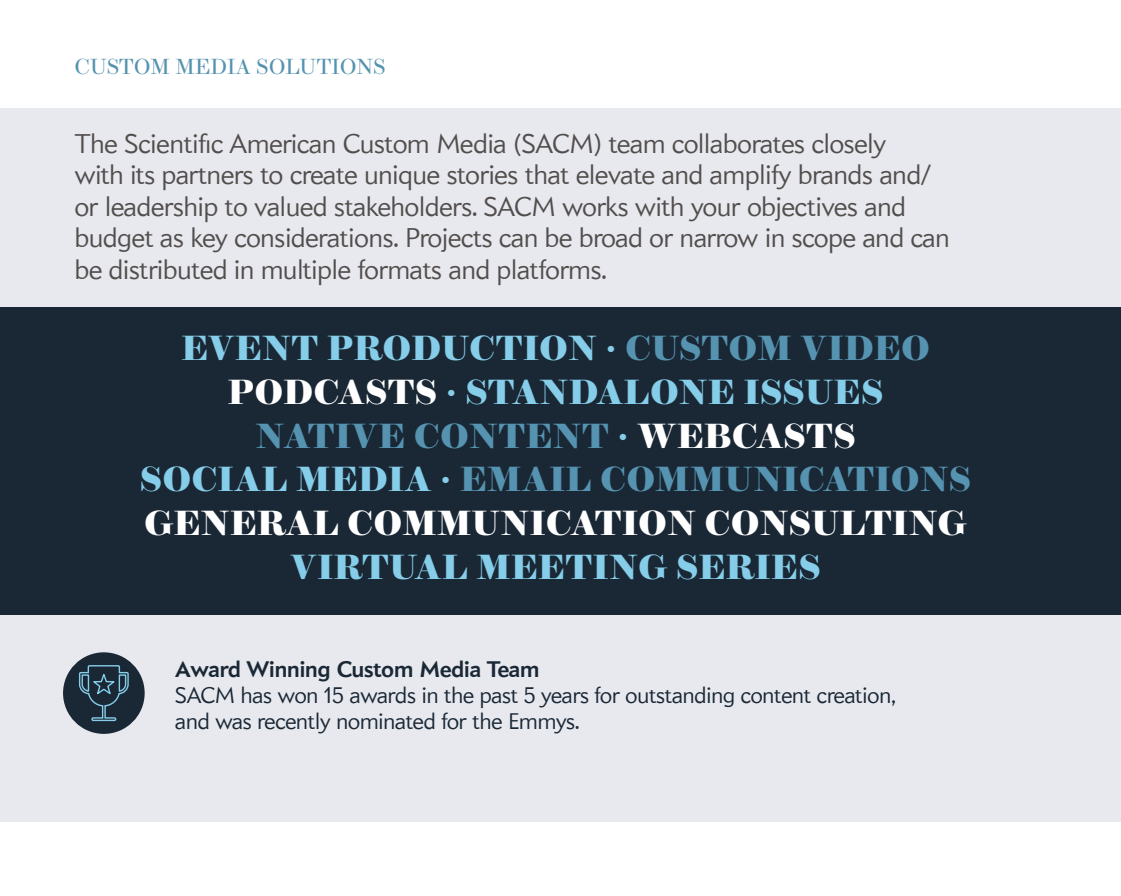
<style>
.page{position:relative;width:1121px;height:896px;background:#fff}
.page>*{position:absolute;margin:0;border:0;box-sizing:border-box;transform-origin:0 0}
.cd_HEAD_24{font:700 35px/43.8px "Brunel Deck";letter-spacing:.015em;color:#85cde8;text-align:center}
.cd_HEAD_24-2{font:700 35px/43.8px "Brunel Deck";letter-spacing:.015em;color:#fff;text-align:center}
.cd_HEAD_24-3{font:300 26.25px/31.5px "Apres";color:#524e4d}
.cd_HEAD_24-4{font:300 21.88px/26.2px "Apres";color:#1a2836}
.cd_HEAD_24-5{font:700 21.88px "Apres";color:#1a2836}
.cd_HEAD_24-6{font:21.88px "Brunel Deck";letter-spacing:.015em;color:#5593b1}
.s1{color:#5593b1}
.s2{color:#fff}
.s3{color:#85cde8}
</style>
<div class="page">
<div style="left:0;top:108px;width:1120px;height:713px;background:#e8e9ee"></div>
<div style="left:0;top:307px;width:1120px;height:307px;background:#1a2836"></div>
<div style="left:63px;top:652px;width:82px;height:82px;background:#1a2836;border-radius:50%"></div>
<svg style="left:78px;top:665px;width:51px;height:57px"></svg>
<p class="cd_HEAD_24-6" style="left:75px;top:54px;width:312px">CUSTOM MEDIA SOLUTIONS</p>
<p class="cd_HEAD_24-3" style="left:75px;top:127px;width:876px">The Scientific American Custom Media (SACM) team collaborates closely<br>with its partners to create unique stories that elevate and amplify brands and/ or leadership to valued stakeholders. SACM works with your objectives and budget as key considerations. Projects can be broad or narrow in scope and can be distributed in multiple formats and platforms.</p>
<p class="cd_HEAD_24" style="left:140px;top:327px;width:832px">EVENT PRODUCTION · <span class="s1">CUSTOM VIDEO<br></span><span class="s2">PODCASTS</span> · STANDALONE ISSUES<br><span class="s1">NATIVE CONTENT</span> · <span class="s2">WEBCASTS<br></span>SOCIAL MEDIA · <span class="s1">EMAIL COMMUNICATIONS</span></p>
<p class="cd_HEAD_24-2" style="left:144px;top:502px;width:823px">GENERAL COMMUNICATION CONSULTING<br><span class="s3">VIRTUAL MEETING SERIES</span></p>
<p class="cd_HEAD_24-5" style="left:175px;top:655px;width:365px">Award Winning Custom Media Team</p>
<p class="cd_HEAD_24-4" style="left:175px;top:682px;width:722px">SACM has won 15 awards in the past 5 years for outstanding content creation, and was recently nominated for the Emmys.</p>
</div>
